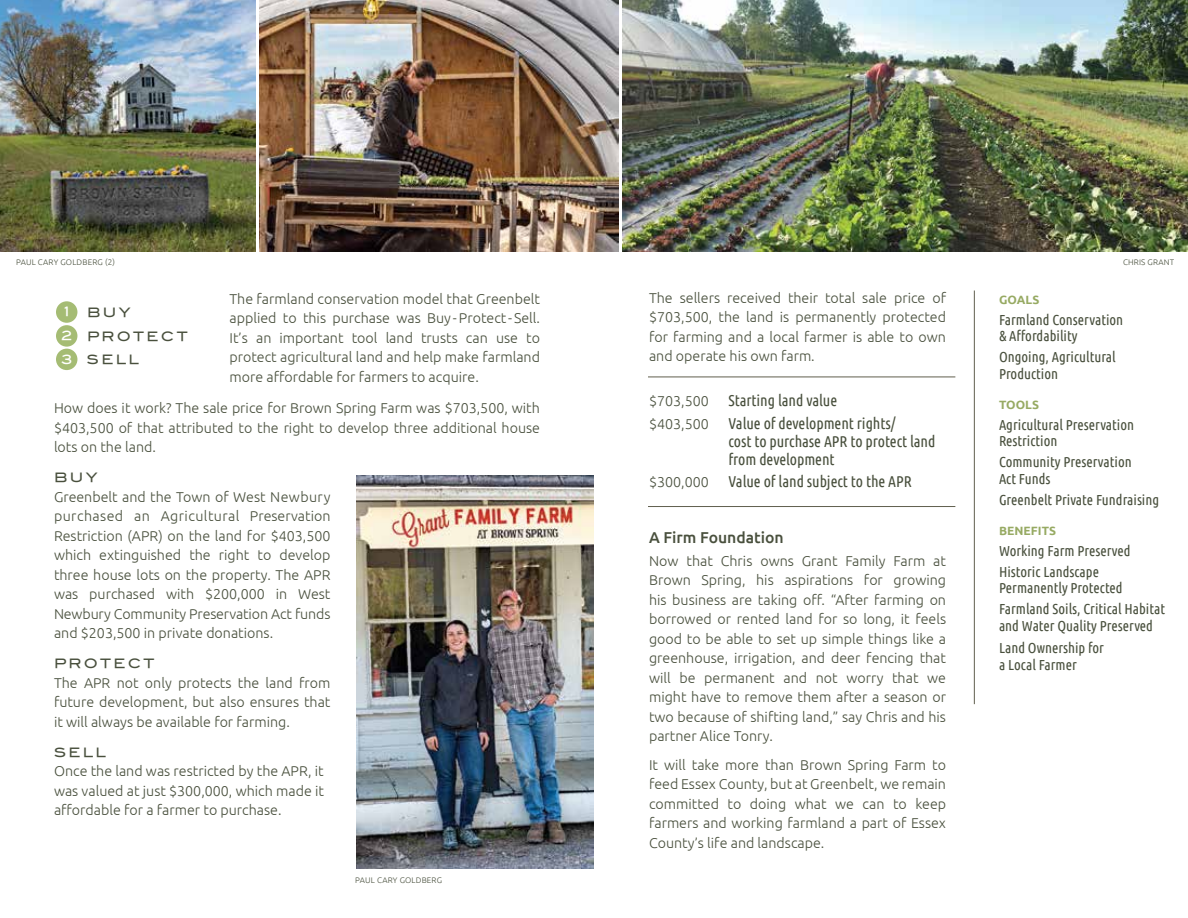
<style>
.page{position:relative;width:1188px;height:918px;background:#fff}
.page>*{position:absolute;margin:0;border:0;box-sizing:border-box;transform-origin:0 0}
.t1{font:15.75px/18px "Ubuntu Condensed";letter-spacing:-.005em;color:#49503d}
.t2{font:500 15.75px "Ubuntu";color:#49503d}
.t3{font:14.55px/16.5px "Ubuntu Condensed";color:#49503d}
.t4{font:300 14.25px/19.5px "Ubuntu";color:#49503d;text-align:justify}
.t5{font:12.9px/23.9px "Blair Md ITCTT Medium";letter-spacing:.18em;color:#49503d}
.t6{font:12.9px/23.9px "Blair Md ITCTT Medium";color:#fff}
.t7{font:700 12px "Ubuntu";letter-spacing:.005em;color:#97aa63}
.t8{font:300 8.1px "Ubuntu";letter-spacing:.02em;color:#49503d}
</style>
<div class="page">
<img style="left:356px;top:475px;width:238px;height:393px">
<img style="left:0;top:0;width:255px;height:251px">
<img style="left:260px;top:0;width:358px;height:251px">
<img style="left:622px;top:0;width:566px;height:251px">
<hr style="left:974px;top:291px;width:1px;height:413px;background:#605f4e">
<hr style="left:648px;top:377px;width:307px;height:1px;background:#605f4e">
<hr style="left:648px;top:506px;width:307px;height:1px;background:#605f4e">
<div style="left:56px;top:301px;width:21px;height:22px;background:#a5bc74;border-radius:50%"></div>
<div style="left:56px;top:325px;width:21px;height:22px;background:#a5bc74;border-radius:50%"></div>
<div style="left:56px;top:349px;width:21px;height:21px;background:#a5bc74;border-radius:50%"></div>
<p class="t8" style="left:16px;top:257px;width:100px">PAUL CARY GOLDBERG (2)</p>
<p class="t8" style="left:1123px;top:257px;width:53px">CHRIS GRANT</p>
<p class="t4" style="left:230px;top:289px;width:312px">The farmland conservation model that Greenbelt applied to this purchase was Buy - Protect- Sell.<br>It’s an important tool land trusts can use to protect agricultural land and help make farmland more affordable for farmers to acquire.</p>
<p class="t4" style="left:649px;top:287px;width:299px">The sellers received their total sale price of $703,500, the land is permanently protected for farming and a local farmer is able to own and operate his own farm.</p>
<p class="t4" style="left:649px;top:391px;width:61px">$703,500</p>
<p class="t1" style="left:729px;top:391px;width:110px">Starting land value</p>
<p class="t4" style="left:649px;top:413px;width:61px">$403,500</p>
<p class="t1" style="left:729px;top:414px;width:208px">Value of development rights/<br>cost to purchase APR to protect land from development</p>
<p class="t4" style="left:649px;top:472px;width:61px">$300,000</p>
<p class="t1" style="left:729px;top:472px;width:185px">Value of land subject to the APR</p>
<p class="t6" style="left:61px;top:298px;width:13px">1<br>2<br>3</p>
<p class="t5" style="left:87px;top:299px;width:102px">BUY<br>PROTECT<br>SELL</p>
<p class="t4" style="left:54px;top:398px;width:488px">How does it work? The sale price for Brown Spring Farm was $703,500, with $403,500 of that attributed to the right to develop three additional house lots on the land.</p>
<p class="t5" style="left:54px;top:464px;width:45px">BUY</p>
<p class="t4" style="left:54px;top:487px;width:278px">Greenbelt and the Town of West Newbury purchased an Agricultural Preservation Restriction (APR) on the land for $403,500 which extinguished the right to develop three house lots on the property. The APR was purchased with $200,000 in West Newbury Community Preservation Act funds and $203,500 in private donations.</p>
<p class="t5" style="left:54px;top:650px;width:102px">PROTECT</p>
<p class="t4" style="left:54px;top:673px;width:278px">The APR not only protects the land from future development, but also ensures that it will always be available for farming.</p>
<p class="t5" style="left:54px;top:739px;width:54px">SELL</p>
<p class="t4" style="left:54px;top:761px;width:271px">Once the land was restricted by the APR, it was valued at just $300,000, which made it affordable for a farmer to purchase.</p>
<p class="t2" style="left:649px;top:528px;width:136px">A Firm Foundation</p>
<p class="t4" style="left:649px;top:551px;width:299px">Now that Chris owns Grant Family Farm at Brown Spring, his aspirations for growing his business are taking off. “After farming on borrowed or rented land for so long, it feels good to be able to set up simple things like a greenhouse, irrigation, and deer fencing that will be permanent and not worry that we might have to remove them after a season or two because of shifting land,” say Chris and his partner Alice Tonry.</p>
<p class="t4" style="left:649px;top:755px;width:299px">It will take more than Brown Spring Farm to feed Essex County, but at Greenbelt, we remain committed to doing what we can to keep farmers and working farmland a part of Essex County’s life and landscape.</p>
<p class="t8" style="left:355px;top:875px;width:88px">PAUL CARY GOLDBERG</p>
<p class="t7" style="left:999px;top:292px;width:42px">GOALS</p>
<p class="t3" style="left:999px;top:311px;width:126px">Farmland Conservation &amp; Affordability</p>
<p class="t3" style="left:999px;top:349px;width:118px">Ongoing, Agricultural<br>Production</p>
<p class="t7" style="left:999px;top:397px;width:42px">TOOLS</p>
<p class="t3" style="left:999px;top:416px;width:137px">Agricultural Preservation<br>Restriction</p>
<p class="t3" style="left:999px;top:454px;width:134px">Community Preservation<br>Act Funds</p>
<p class="t3" style="left:999px;top:491px;width:162px">Greenbelt Private Fundraising</p>
<p class="t7" style="left:999px;top:523px;width:59px">BENEFITS</p>
<p class="t3" style="left:999px;top:540px;width:133px;line-height:21px">Working Farm Preserved<br>Historic Landscape</p>
<p class="t3" style="left:999px;top:577px;width:168px;line-height:21px">Permanently Protected<br>Farmland Soils, Critical Habitat</p>
<p class="t3" style="left:999px;top:614px;width:156px;line-height:22.5px">and Water Quality Preserved<br>Land Ownership for</p>
<p class="t3" style="left:999px;top:656px;width:79px">a Local Farmer</p>
</div>
